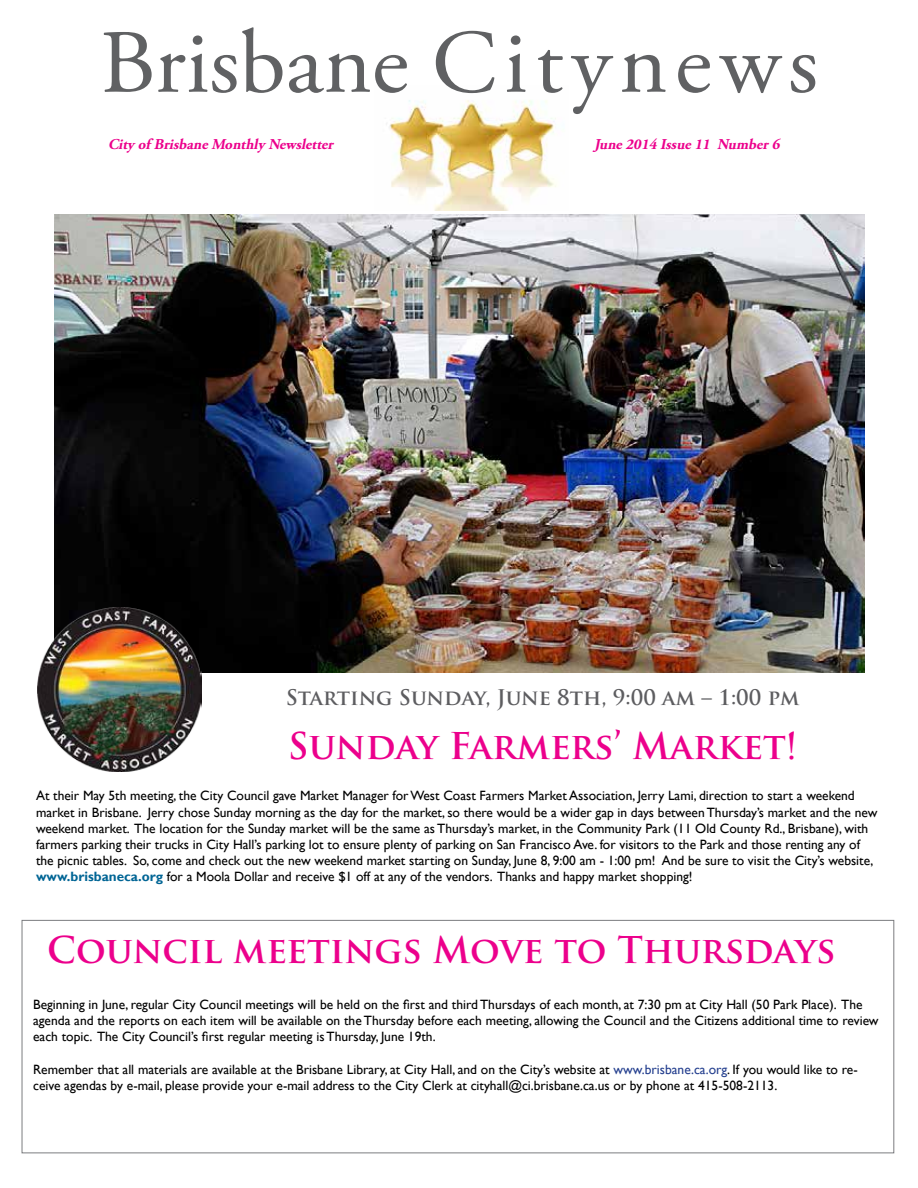
<style>
.page{position:relative;width:918px;height:1188px;background:#fff}
.page>*{position:absolute;margin:0;border:0;box-sizing:border-box;transform-origin:0 0}
.t1{font:90px "Adobe Garamond Pro";letter-spacing:.04em;color:#606163}
.t2{font:700 36px "Trajan Pro";color:#ec008c}
.t3{font:700 36px "Trajan Pro";letter-spacing:-.02em;color:#ec008c}
.t4{font:700 21px "Trajan Pro";color:#5d5d60}
.t5{font:italic 700 15px "Adobe Garamond Pro";color:#ec008c}
.t6{font:13.5px/16.2px "Gill Sans";color:#000}
.s1{font-weight:700;color:#006595}
.s2{color:#25408f}
</style>
<div class="page">
<img style="left:386px;top:100px;width:171px;height:110px">
<img style="left:54px;top:215px;width:811px;height:458px">
<div style="left:22px;top:920px;width:872px;height:233px;border:1px solid #7c7d80"></div>
<img style="left:37px;top:607px;width:164px;height:164px">
<h1 class="t1" style="left:100px;top:9px;width:720px">Brisbane Citynews</h1>
<p class="t5" style="left:108px;top:135px;width:230px">City of BrisbaneMonthly Newsletter</p>
<p class="t5" style="left:594px;top:135px;width:190px">June2014 Issue11 Number6</p>
<h3 class="t4" style="left:286px;top:684px;width:516px">Starting Sunday, June 8th, 9:00 am – 1:00 pm</h3>
<h2 class="t3" style="left:288px;top:723px;width:511px">Sunday Farmers’ Market!</h2>
<p class="t6" style="left:36px;top:788px;width:843px">At their May 5th meeting, the City Council gave Market Manager for West Coast Farmers Market Association, Jerry Lami, direction to start a weekend market in Brisbane. Jerry chose Sunday morning as the day for the market, so there would be a wider gap in days between Thursday’s market and the new weekend market. The location for the Sunday market will be the same as Thursday’s market, in the Community Park (11 Old County Rd., Brisbane), with farmers parking their trucks in City Hall’s parking lot to ensure plenty of parking on San Francisco Ave. for visitors to the Park and those renting any of the picnic tables. So, come and check out the new weekend market starting on Sunday, June 8, 9:00 am - 1:00 pm! And be sure to visit the City’s website, <span class="s1">www.brisbaneca.org</span> for a Moola Dollar and receive $1 off at any of the vendors. Thanks and happy market shopping!</p>
<h2 class="t2" style="left:47px;top:928px;width:790px">Council meetings Move to Thursdays</h2>
<p class="t6" style="left:33px;top:997px;width:847px">Beginning in June, regular City Council meetings will be held on the first and third Thursdays of each month, at 7:30 pm at City Hall (50 Park Place). The agenda and the reports on each item will be available on the Thursday before each meeting, allowing the Council and the Citizens additional time to review each topic. The City Council’s first regular meeting is Thursday, June 19th.</p>
<p class="t6" style="left:33px;top:1061px;width:826px">Remember that all materials are available at the Brisbane Library, at City Hall, and on the City’s website at <span class="s2">www.brisbane.ca.org</span>. If you would like to re&shy;ceive agendas by e-mail, please provide your e-mail address to the City Clerk at cityhall@ci.brisbane.ca.us or by phone at 415-508-2113.</p>
</div>
